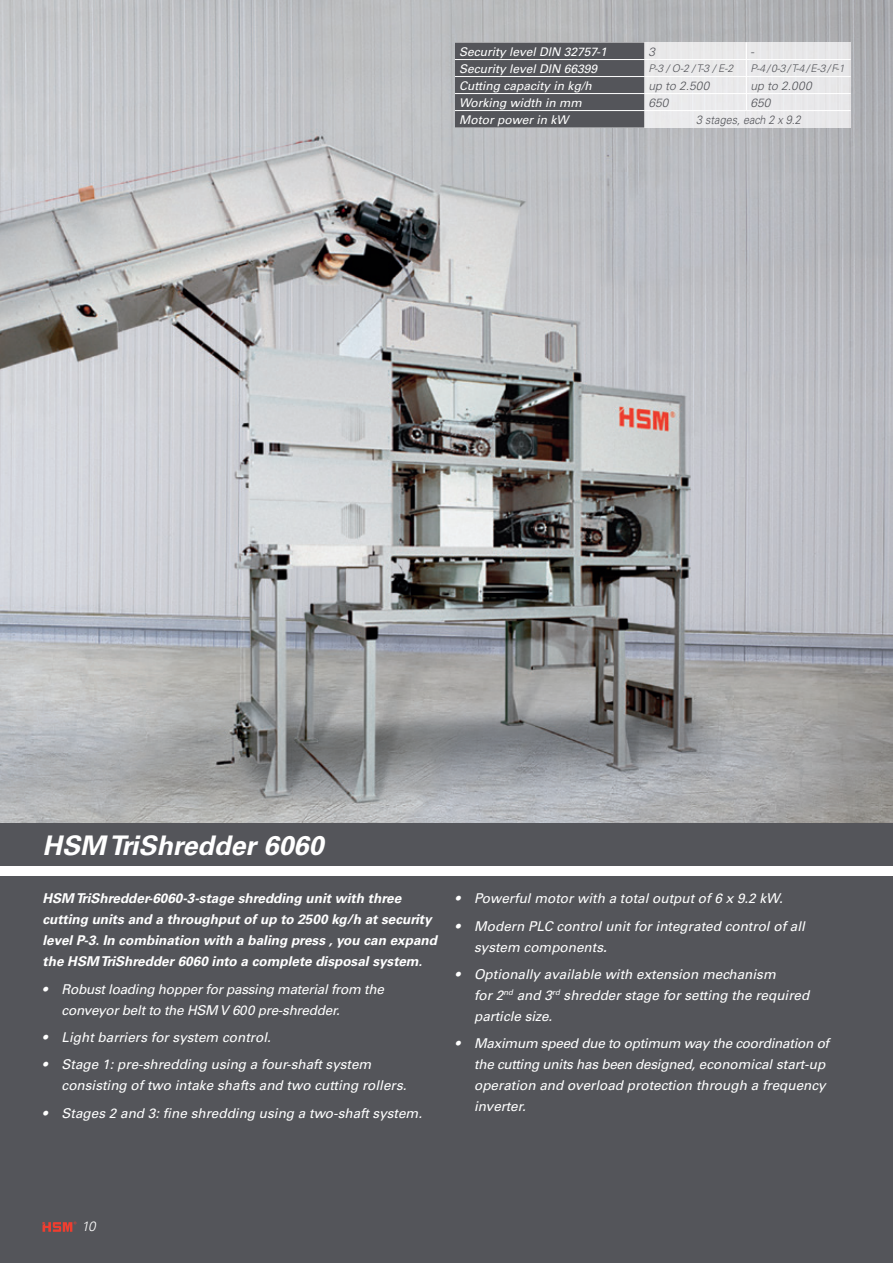
<style>
.page{position:relative;width:893px;height:1263px;background:#fff}
.page>*{position:absolute;margin:0;border:0;box-sizing:border-box;transform-origin:0 0}
.t1{font:italic 700 27px "Univers LT";color:#fff}
.t2{font:italic 13.5px/21px "Univers LT";color:#fff}
.t3{font:italic 13.5px/21px "Univers LT";letter-spacing:-.02em;color:#fff}
.t4{font:italic 700 13.5px/21px "Univers LT";color:#fff}
.t5{font:italic 300 13.5px "Univers LT";color:#fff}
.t6{font:italic 12px "Univers LT";color:#fff}
.t7{font:italic 300 12px "Univers LT";color:#54555a}
.t8{font:italic 300 12px "Univers LT";color:#54555a;scale:.9 1}
.t9{font:italic 300 10.5px "Univers LT";color:#54555a}
.s1{font-weight:700}
</style>
<div class="page">
<img style="left:0;top:0;width:893px;height:823px">
<div style="left:0;top:823px;width:893px;height:42px;background:#54555a"></div>
<div style="left:0;top:876px;width:893px;height:387px;background:#54555a"></div>
<svg style="left:43px;top:1221px;width:34px;height:10px"></svg>
<div style="left:644px;top:43px;width:206px;height:85px;background:#eae9ea"></div>
<div style="left:455px;top:43px;width:189px;height:85px;background:#54555a"></div>
<hr style="left:455px;top:76px;width:189px;height:1px;background:#fff">
<hr style="left:455px;top:93px;width:189px;height:1px;background:#fff">
<hr style="left:455px;top:110px;width:189px;height:1px;background:#fff">
<hr style="left:644px;top:76px;width:102px;height:1px;background:#fff">
<hr style="left:746px;top:76px;width:104px;height:1px;background:#fff">
<hr style="left:644px;top:93px;width:102px;height:1px;background:#fff">
<hr style="left:746px;top:93px;width:104px;height:1px;background:#fff">
<hr style="left:644px;top:110px;width:102px;height:1px;background:#fff">
<hr style="left:746px;top:110px;width:104px;height:1px;background:#fff">
<svg style="left:746px;top:43px;width:1px;height:67px"></svg>
<hr style="left:455px;top:59px;width:189px;height:1px;background:#fff">
<hr style="left:644px;top:59px;width:102px;height:1px;background:#fff">
<hr style="left:746px;top:59px;width:104px;height:1px;background:#fff">
<p class="t6" style="left:459px;top:44px;width:149px">Security level DIN 32757-1</p>
<p class="t7" style="left:648px;top:45px;width:8px">3</p>
<p class="t7" style="left:750px;top:45px;width:5px">-</p>
<p class="t6" style="left:459px;top:61px;width:139px">Security level DIN 66399</p>
<p class="t9" style="left:648px;top:62px;width:86px">P-3 / O-2 / T-3 / E-2</p>
<p class="t9" style="left:750px;top:62px;width:96px">P-4/0-3 /T-4 /E-3 / F-1</p>
<p class="t6" style="left:459px;top:78px;width:134px">Cutting capacity in kg/h</p>
<p class="t7" style="left:648px;top:79px;width:62px">up to 2.500</p>
<p class="t7" style="left:750px;top:79px;width:63px">up to 2.000</p>
<p class="t6" style="left:459px;top:95px;width:124px">Working width in mm</p>
<p class="t7" style="left:648px;top:96px;width:22px">650</p>
<p class="t7" style="left:750px;top:96px;width:22px">650</p>
<p class="t6" style="left:459px;top:112px;width:111px">Motor power in kW</p>
<p class="t8" style="left:696px;top:113px;width:118px">3 stages, each 2 x 9.2</p>
<h1 class="t1" style="left:43px;top:830px;width:283px">HSM TriShredder 6060</h1>
<p class="t4" style="left:43px;top:888px;width:396px">HSM TriShredder-6060-3-stage shredding unit with three cutting units and a throughput of up to 2500 kg/h at security level P-3. In combination with a baling press , you can expand the HSM TriShredder 6060 into a complete disposal system.</p>
<p class="t3" style="left:62px;top:978px;width:324px;text-indent:-19px">• Robust loading hopper for passing material from the conveyor belt to the HSM V 600 pre-shredder.</p>
<p class="t2" style="left:43px;top:1027px;width:230px">• Light barriers for system control.</p>
<p class="t2" style="left:62px;top:1054px;width:346px;text-indent:-19px">• Stage 1: pre-shredding using a four-shaft system consisting of two intake shafts and two cutting rollers.</p>
<p class="t2" style="left:43px;top:1102px;width:381px">• Stages 2 and 3: fine shredding using a two-shaft system.</p>
<p class="t2" style="left:455px;top:888px;width:329px">• Powerful motor with a total output of 6 x 9.2 kW.</p>
<p class="t2" style="left:474px;top:915px;width:332px;text-indent:-19px">• Modern PLC control unit for integrated control of all system components<span class="s1">.</span></p>
<p class="t2" style="left:474px;top:964px;width:337px;text-indent:-19px">• Optionally available with extension mechanism<br>for 2<sup>nd</sup> and 3<sup>rd</sup> shredder stage for setting the required particle size.</p>
<p class="t3" style="left:474px;top:1033px;width:356px;text-indent:-19px">• Maximum speed due to optimum way the coordination of the cutting units has been designed, economical start-up operation and overload protection through a frequency inverter.</p>
<p class="t5" style="left:82px;top:1218px;width:15px">10</p>
</div>
